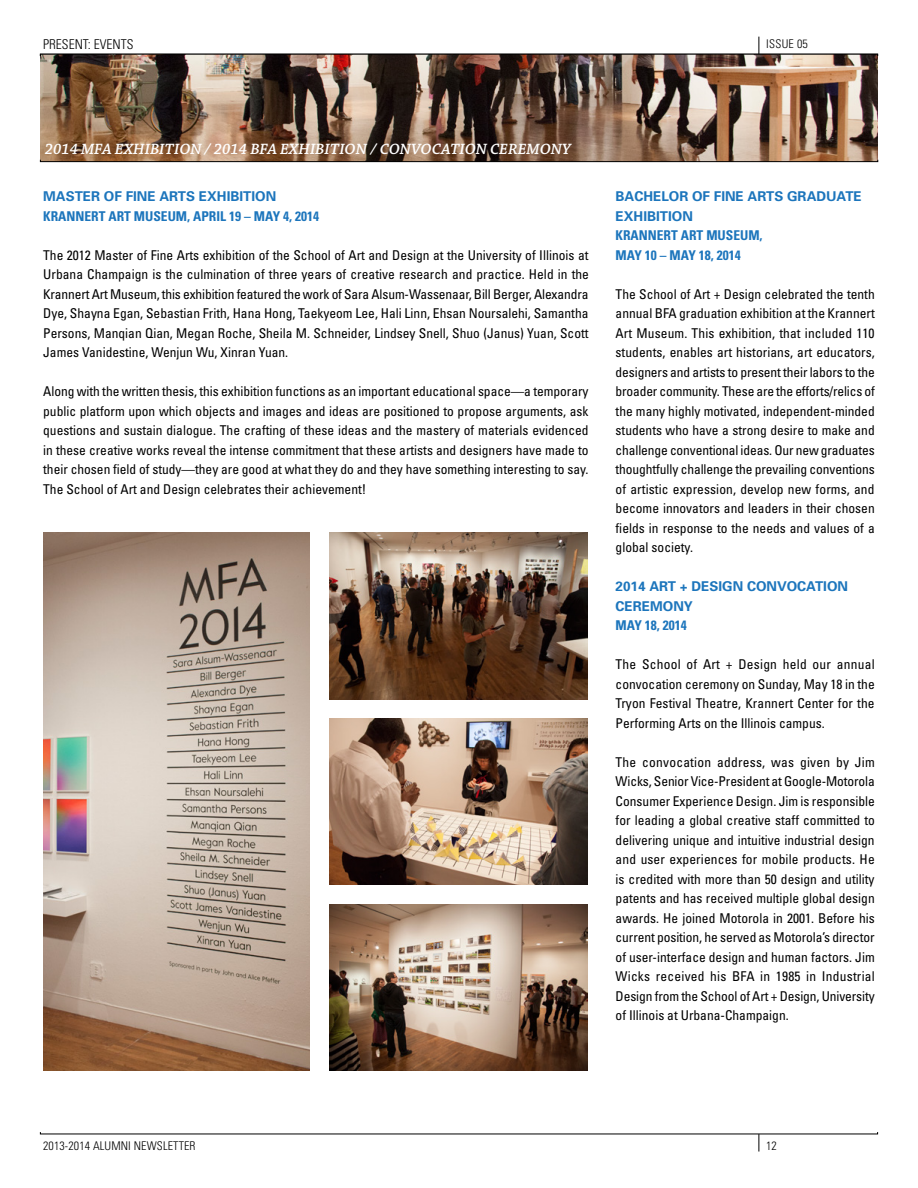
<style>
.page{position:relative;width:918px;height:1188px;background:#fff}
.page>*{position:absolute;margin:0;border:0;box-sizing:border-box;transform-origin:0 0}
.t1{font:italic 600 15.75px "Chaparral Pro";color:#fff}
.t2{font:condensed 13.5px/19.5px "Univers";color:#000;text-align:justify}
.t3{font:700 13.5px/19.5px "Univers";color:#1c75bc}
.t4{font:700 condensed 13.5px/19.5px "Univers";color:#1c75bc}
.t5{font:300 condensed 13.5px "Univers";color:#000}
.t6{font:300 condensed 12px "Univers";letter-spacing:.01em;color:#000}
</style>
<div class="page">
<svg style="left:759px;top:37px;width:1px;height:17px"></svg>
<svg style="left:759px;top:1134px;width:1px;height:18px"></svg>
<img style="left:40px;top:56px;width:838px;height:104px">
<div style="left:40px;top:54px;width:838px;height:2px;border:1px solid #000"></div>
<div style="left:40px;top:160px;width:838px;height:2px;border:1px solid #000"></div>
<img style="left:43px;top:533px;width:267px;height:538px">
<img style="left:329px;top:719px;width:258px;height:166px">
<img style="left:329px;top:904px;width:258px;height:167px">
<img style="left:329px;top:533px;width:258px;height:166px">
<p class="t5" style="left:43px;top:36px;width:92px">PRESENT: EVENTS</p>
<p class="t6" style="left:766px;top:36px;width:43px">ISSUE 05</p>
<p class="t1" style="left:45px;top:141px;width:527px">2014 MFA EXHIBITION / 2014 BFA EXHIBITION / CONVOCATION CEREMONY</p>
<p class="t3" style="left:43px;top:186px;width:235px">MASTER OF FINE ARTS EXHIBITION</p>
<p class="t4" style="left:43px;top:206px;width:277px">KRANNERT ART MUSEUM, APRIL 19 – MAY 4, 2014</p>
<p class="t2" style="left:43px;top:245px;width:547px">The 2012 Master of Fine Arts exhibition of the School of Art and Design at the University of Illinois at Urbana Champaign is the culmination of three years of creative research and practice. Held in the Krannert Art Museum, this exhibition featured the work of Sara Alsum-Wassenaar, Bill Berger, Alexandra Dye, Shayna Egan, Sebastian Frith, Hana Hong, Taekyeom Lee, Hali Linn, Ehsan Noursalehi, Samantha Persons, Manqian Qian, Megan Roche, Sheila M. Schneider, Lindsey Snell, Shuo (Janus) Yuan, Scott James Vanidestine, Wenjun Wu, Xinran Yuan.</p>
<p class="t2" style="left:43px;top:381px;width:547px">Along with the written thesis, this exhibition functions as an important educational space—a temporary public platform upon which objects and images and ideas are positioned to propose arguments, ask questions and sustain dialogue. The crafting of these ideas and the mastery of materials evidenced in these creative works reveal the intense commitment that these artists and designers have made to their chosen field of study—they are good at what they do and they have something interesting to say.<br>The School of Art and Design celebrates their achievement!</p>
<p class="t3" style="left:616px;top:186px;width:248px">BACHELOR OF FINE ARTS GRADUATE<br>EXHIBITION</p>
<p class="t4" style="left:616px;top:225px;width:149px">KRANNERT ART MUSEUM,<br>MAY 10 – MAY 18, 2014</p>
<p class="t2" style="left:616px;top:284px;width:261px">The School of Art + Design celebrated the tenth annual BFA graduation exhibition at the Krannert Art Museum. This exhibition, that included 110 students, enables art historians, art educators, designers and artists to present their labors to the broader community. These are the efforts/relics of the many highly motivated, independent-minded students who have a strong desire to make and challenge conventional ideas. Our new graduates thoughtfully challenge the prevailing conventions of artistic expression, develop new forms, and become innovators and leaders in their chosen fields in response to the needs and values of a global society.</p>
<p class="t3" style="left:616px;top:576px;width:234px">2014 ART + DESIGN CONVOCATION<br>CEREMONY</p>
<p class="t4" style="left:616px;top:615px;width:73px">MAY 18, 2014</p>
<p class="t2" style="left:616px;top:654px;width:261px">The School of Art + Design held our annual convocation ceremony on Sunday, May 18 in the Tryon Festival Theatre, Krannert Center for the Performing Arts on the Illinois campus.</p>
<p class="t2" style="left:616px;top:752px;width:261px">The convocation address, was given by Jim Wicks, Senior Vice-President at Google-Motorola Consumer Experience Design. Jim is responsible for leading a global creative staff committed to delivering unique and intuitive industrial design and user experiences for mobile products. He is credited with more than 50 design and utility patents and has received multiple global design awards. He joined Motorola in 2001. Before his current position, he served as Motorola’s director of user-interface design and human factors. Jim Wicks received his BFA in 1985 in Industrial Design from the School of Art + Design, University of Illinois at Urbana-Champaign.</p>
<p class="t6" style="left:43px;top:1139px;width:154px">2013-2014 ALUMNI NEWSLETTER</p>
<p class="t6" style="left:766px;top:1139px;width:12px">12</p>
</div>
